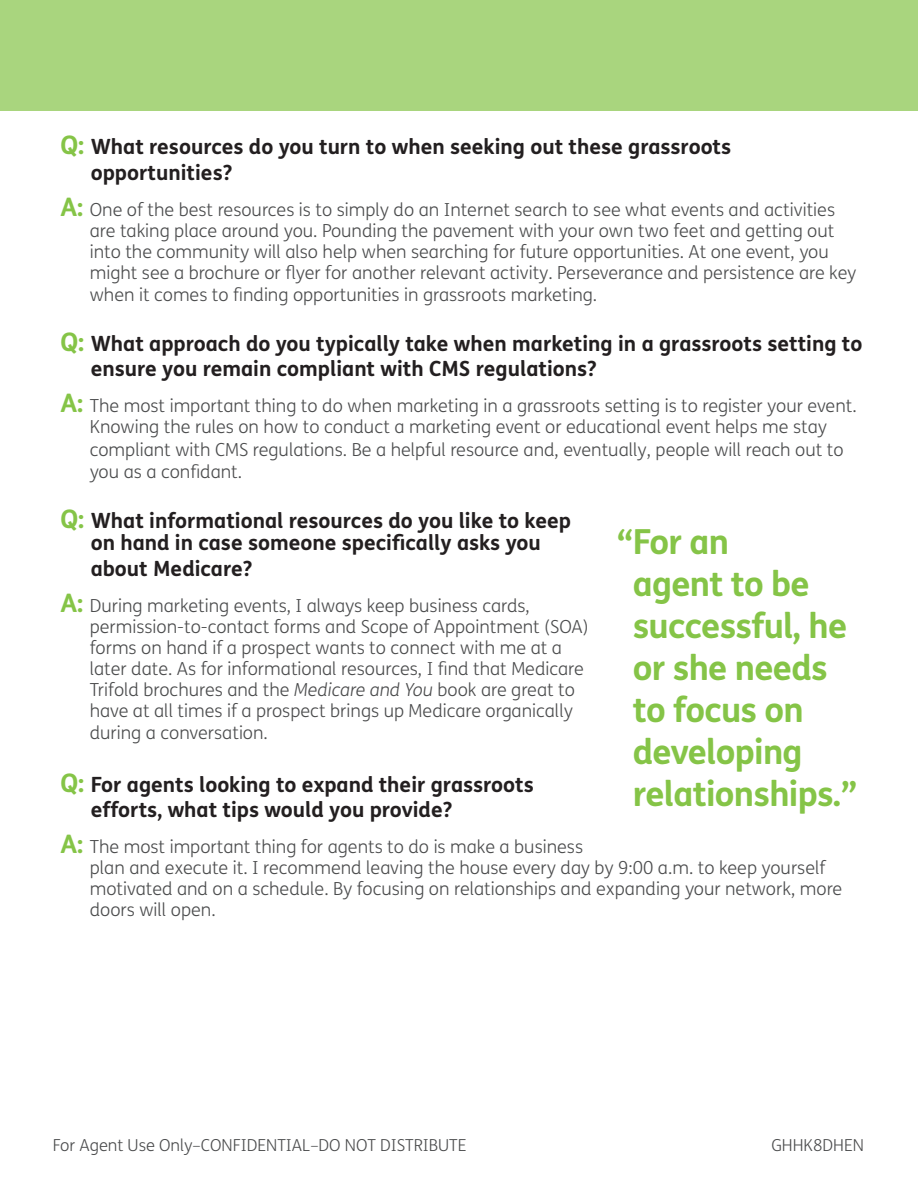
<style>
.page{position:relative;width:918px;height:1188px;background:#fff}
.page>*{position:absolute;margin:0;border:0;box-sizing:border-box;transform-origin:0 0}
.t1{font:700 34.5px/42px "FS Humana";letter-spacing:-.02em;color:#85c447}
.t2{font:700 21px/25.5px "FS Humana";color:#231f20}
.t3{font:300 18px/21.3px "FS Humana";color:#4b4c4d}
.t4{font:300 16.5px "FS Humana";color:#4b4c4d}
.s1{font-size:25.5px;color:#85c447}
.s2{font-weight:700;font-size:25.5px;color:#85c447}
.s3{font-style:italic}
</style>
<div class="page">
<div style="left:0;top:0;width:918px;height:111px;background:#a9d57e"></div>
<p class="t2" style="left:91px;top:133px;width:642px;text-indent:-30px"><span class="s1">Q:</span> What resources do you turn to when seeking out these grassroots opportunities?</p>
<p class="t3" style="left:90px;top:198px;width:768px;text-indent:-29px"><span class="s2">A:</span> One of the best resources is to simply do an Internet search to see what events and activities are taking place around you. Pounding the pavement with your own two feet and getting out into the community will also help when searching for future opportunities. At one event, you might see a brochure or flyer for another relevant activity. Perseverance and persistence are key when it comes to finding opportunities in grassroots marketing.</p>
<p class="t2" style="left:91px;top:329px;width:773px;text-indent:-30px"><span class="s1">Q:</span> What approach do you typically take when marketing in a grassroots setting to ensure you remain compliant with CMS regulations?</p>
<p class="t3" style="left:90px;top:394px;width:768px;line-height:22px;text-indent:-29px"><span class="s2">A:</span> The most important thing to do when marketing in a grassroots setting is to register your event.<br>Knowing the rules on how to conduct a marketing event or educational event helps me stay compliant with CMS regulations. Be a helpful resource and, eventually, people will reach out to you as a confidant.</p>
<p class="t2" style="left:60px;top:508px;width:512px;line-height:22.5px;text-align:center"><span class="s1">Q:</span> What informational resources do you like to keep on hand in case someone specifically asks you</p>
<p class="t2" style="left:91px;top:554px;width:163px">about Medicare?</p>
<p class="t3" style="left:90px;top:594px;width:500px;text-indent:-29px"><span class="s2">A:</span> During marketing events, I always keep business cards, permission-to-contact forms and Scope of Appointment (SOA) forms on hand if a prospect wants to connect with me at a later date. As for informational resources, I find that Medicare Trifold brochures and the <span class="s3">Medicare and You</span> book are great to have at all times if a prospect brings up Medicare organically during a conversation.</p>
<p class="t2" style="left:91px;top:770px;width:445px;text-indent:-30px"><span class="s1">Q:</span> For agents looking to expand their grassroots efforts, what tips would you provide?</p>
<p class="t3" style="left:90px;top:836px;width:754px;text-indent:-29px"><span class="s2">A:</span> The most important thing for agents to do is make a business<br>plan and execute it. I recommend leaving the house every day by 9:00 a.m. to keep yourself motivated and on a schedule. By focusing on relationships and expanding your network, more doors will open.</p>
<h1 class="t1" style="left:633px;top:519px;width:226px;text-indent:-16px">“For an<br>agent to be successful, he or she needs to focus on developing relationships.”</h1>
<p class="t4" style="left:53px;top:1134px;width:415px">For Agent Use Only–CONFIDENTIAL–DO NOT DISTRIBUTE</p>
<p class="t4" style="left:771px;top:1134px;width:94px">GHHK8DHEN</p>
</div>
